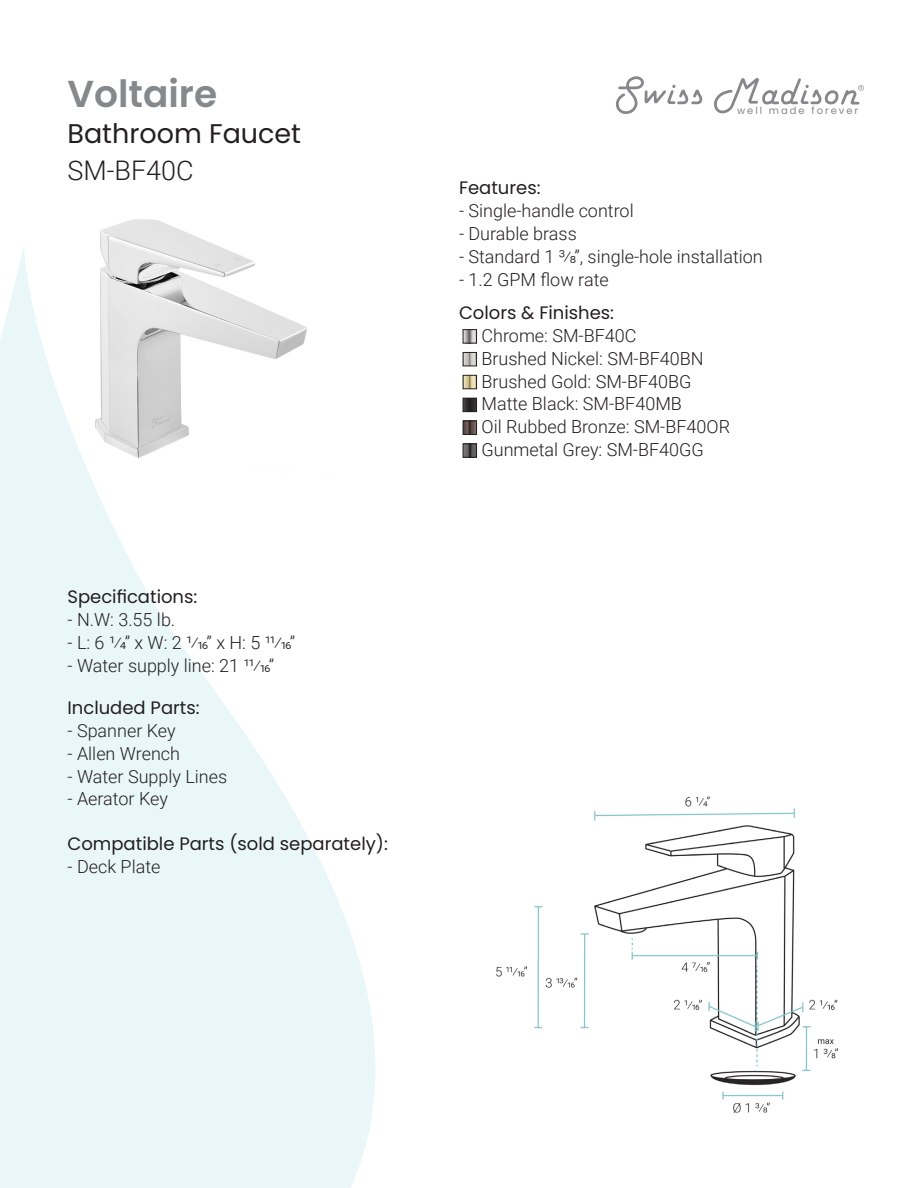
<style>
.page{position:relative;width:918px;height:1188px;background:#fff}
.page>*{position:absolute;margin:0;border:0;box-sizing:border-box;transform-origin:0 0}
.t1{font:600 37.5px "Poppins";color:#85898c}
.t2{font:27px "Poppins";color:#231f20}
.t3{font:300 27px "Roboto";color:#231f20}
.t4{font:300 18px "Roboto";color:#231f20}
.t5{font:18px "Poppins";color:#231f20}
.t6{font:9.9px "Poppins";letter-spacing:.2em;color:#85878a}
</style>
<div class="page">
<svg style="left:616px;top:76px;width:87px;height:38px"></svg>
<svg style="left:714px;top:78px;width:150px;height:36px"></svg>
<img style="left:100px;top:219px;width:113px;height:25px">
<svg style="left:0;top:244px;width:375px;height:944px;fill:#eaf7f8"></svg>
<img style="left:496px;top:796px;width:342px;height:317px">
<img style="left:465px;top:331px;width:10px;height:10px">
<div style="left:463px;top:329px;width:14px;height:14px;border:1px solid #231f20"></div>
<img style="left:465px;top:354px;width:10px;height:10px">
<div style="left:463px;top:352px;width:14px;height:14px;border:1px solid #231f20"></div>
<img style="left:465px;top:377px;width:10px;height:10px">
<div style="left:463px;top:375px;width:14px;height:14px;border:1px solid #231f20"></div>
<img style="left:465px;top:400px;width:10px;height:10px">
<div style="left:463px;top:398px;width:14px;height:14px;border:1px solid #231f20"></div>
<img style="left:465px;top:423px;width:10px;height:10px">
<div style="left:463px;top:421px;width:14px;height:14px;border:1px solid #231f20"></div>
<img style="left:465px;top:446px;width:10px;height:10px">
<div style="left:463px;top:444px;width:14px;height:14px;border:1px solid #231f20"></div>
<p class="t1" style="left:68px;top:72px;width:151px">Voltaire</p>
<p class="t2" style="left:68px;top:118px;width:235px">Bathroom Faucet</p>
<p class="t3" style="left:68px;top:152px;width:128px">SM-BF40C</p>
<p class="t5" style="left:68px;top:587px;width:131px">Specifications:</p>
<p class="t4" style="left:68px;top:607px;width:109px">- N.W: 3.55 lb.</p>
<p class="t4" style="left:68px;top:630px;width:229px">- L: 6 1/4” x W: 2 1/16” x H: 5 11/16”</p>
<p class="t4" style="left:68px;top:653px;width:208px">- Water supply line: 21 11/16”</p>
<p class="t5" style="left:68px;top:697px;width:134px">Included Parts:</p>
<p class="t4" style="left:68px;top:718px;width:110px">- Spanner Key</p>
<p class="t4" style="left:68px;top:741px;width:114px">- Allen Wrench</p>
<p class="t4" style="left:68px;top:764px;width:161px">- Water Supply Lines</p>
<p class="t4" style="left:68px;top:786px;width:102px">- Aerator Key</p>
<p class="t5" style="left:68px;top:834px;width:322px">Compatible Parts (sold separately):</p>
<p class="t4" style="left:68px;top:854px;width:94px">- Deck Plate</p>
<p class="t6" style="left:737px;top:105px;width:123px">well made forever</p>
<p class="t5" style="left:459px;top:178px;width:83px">Features:</p>
<p class="t4" style="left:459px;top:198px;width:176px">- Single-handle control</p>
<p class="t4" style="left:459px;top:221px;width:119px">- Durable brass</p>
<p class="t4" style="left:459px;top:244px;width:305px">- Standard 1 3/8”, single-hole installation</p>
<p class="t4" style="left:459px;top:267px;width:151px">- 1.2 GPM flow rate</p>
<p class="t5" style="left:459px;top:303px;width:157px">Colors &amp; Finishes:</p>
<p class="t4" style="left:482px;top:323px;width:157px">Chrome: SM-BF40C</p>
<p class="t4" style="left:482px;top:346px;width:224px">Brushed Nickel: SM-BF40BN</p>
<p class="t4" style="left:482px;top:369px;width:212px">Brushed Gold: SM-BF40BG</p>
<p class="t4" style="left:482px;top:391px;width:202px">Matte Black: SM-BF40MB</p>
<p class="t4" style="left:482px;top:414px;width:250px">Oil Rubbed Bronze: SM-BF40OR</p>
<p class="t4" style="left:482px;top:437px;width:224px">Gunmetal Grey: SM-BF40GG</p>
</div>
